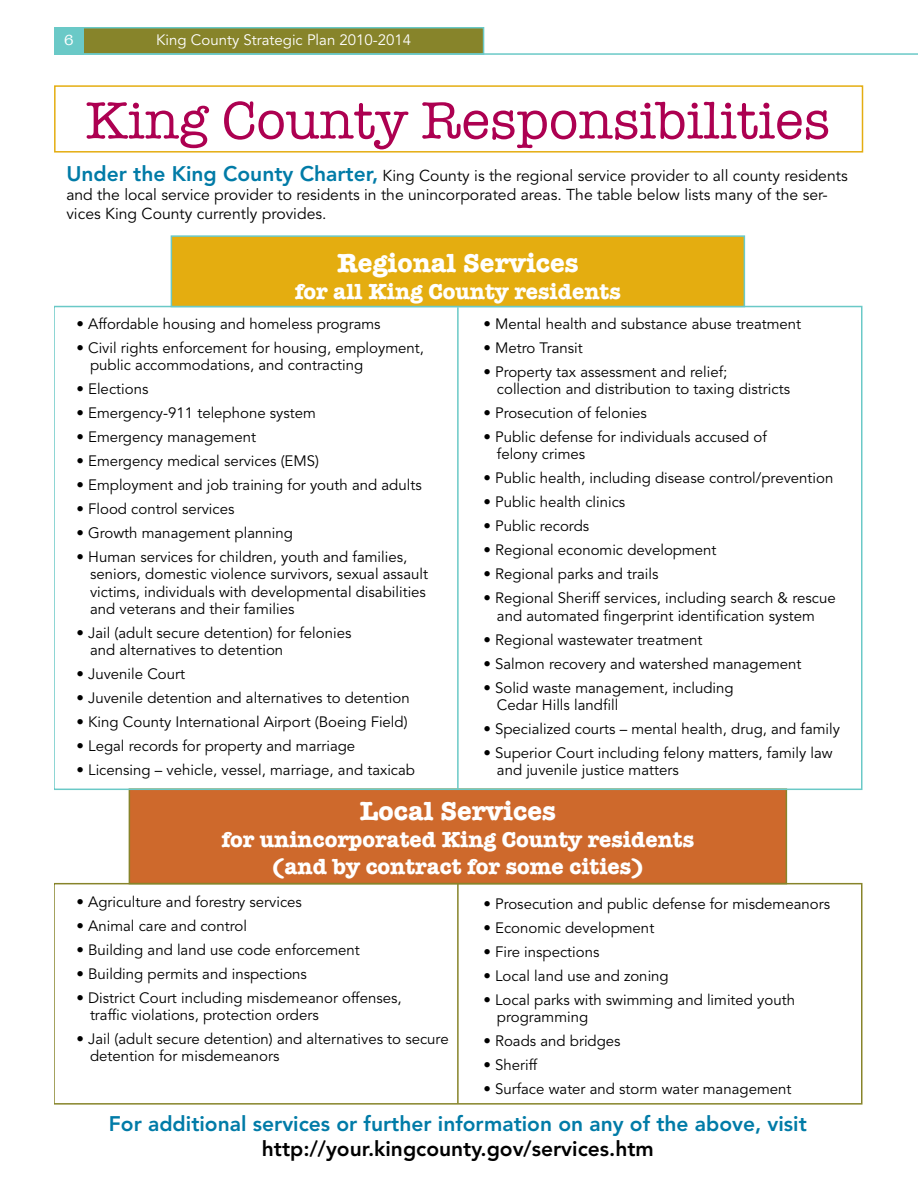
<style>
.page{position:relative;width:918px;height:1188px;background:#fff}
.page>*{position:absolute;margin:0;border:0;box-sizing:border-box;transform-origin:0 0}
.t1{font:54px "American Typewriter";color:#ad0051}
.t2{font:700 27px "American Typewriter";color:#fff}
.t3{font:700 22.5px/27px "American Typewriter";color:#fff;text-align:center}
.t4{font:800 21px "Avenir LT Std";color:#007ba7}
.t5{font:800 21px "Avenir LT Std";color:#000}
.t6{font:15.75px/18.9px "Avenir LT Std";color:#000}
.t7{font:15px/17.2px "Avenir LT Std";color:#000}
.t8{font:15px "Avenir LT Std";color:#fff}
.t9{font:15px "American Typewriter";color:#fff}
.s1{font-weight:800;font-size:21px;color:#007ba7}
</style>
<div class="page">
<div style="left:45px;top:27px;width:439px;height:28px;background:#87842a;border:2px solid #6ac9c7"></div>
<hr style="left:49px;top:53px;width:869px;height:2px;background:#6ac9c7">
<div style="left:54px;top:26px;width:29px;height:28px;background:#6ac9c7"></div>
<div style="left:129px;top:788px;width:658px;height:96px;background:#ce692c;border:2px solid #87842a"></div>
<hr style="left:457px;top:307px;width:2px;height:482px;background:#6ac9c7">
<div style="left:171px;top:235px;width:574px;height:72px;background:#e4ad10;border:2px solid #6ac9c7"></div>
<div style="left:53px;top:883px;width:809px;height:222px;border:2px solid #87842a"></div>
<div style="left:54px;top:85px;width:809px;height:68px;border:2px solid #e4ad10"></div>
<hr style="left:457px;top:883px;width:2px;height:220px;background:#87842a">
<div style="left:0;top:0;width:54px;height:1188px;background:#fff"></div>
<div style="left:0;top:0;width:918px;height:27px;background:#fff"></div>
<p class="t9" style="left:64px;top:29px;width:11px">6</p>
<p class="t8" style="left:156px;top:32px;width:257px">King County Strategic Plan 2010-2014</p>
<h1 class="t1" style="left:86px;top:79px;width:746px">King County Responsibilities</h1>
<p class="t6" style="left:66px;top:167px;width:783px"><span class="s1">Under the King County Charter,</span> King County is the regional service provider to all county residents and the local service provider to residents in the unincorporated areas. The table below lists many of the ser&shy;vices King County currently provides.</p>
<h2 class="t2" style="left:337px;top:240px;width:243px">Regional Services</h2>
<h3 class="t3" style="left:295px;top:277px;width:328px">for all King County residents</h3>
<p class="t7" style="left:76px;top:316px;width:306px">• Affordable housing and homeless programs</p>
<p class="t7" style="left:90px;top:340px;width:335px;text-indent:-14px">• Civil rights enforcement for housing, employment, public accommodations, and contracting</p>
<p class="t7" style="left:76px;top:381px;width:73px">• Elections</p>
<p class="t7" style="left:76px;top:405px;width:241px">• Emergency-911 telephone system</p>
<p class="t7" style="left:76px;top:429px;width:181px">• Emergency management</p>
<p class="t7" style="left:76px;top:453px;width:244px">• Emergency medical services (EMS)</p>
<p class="t7" style="left:76px;top:477px;width:347px">• Employment and job training for youth and adults</p>
<p class="t7" style="left:76px;top:501px;width:160px">• Flood control services</p>
<p class="t7" style="left:76px;top:525px;width:218px">• Growth management planning</p>
<p class="t7" style="left:90px;top:549px;width:340px;text-indent:-14px">• Human services for children, youth and families, seniors, domestic violence survivors, sexual assault victims, individuals with developmental disabilities and veterans and their families</p>
<p class="t7" style="left:90px;top:625px;width:263px;text-indent:-14px">• Jail (adult secure detention) for felonies and alternatives to detention</p>
<p class="t7" style="left:76px;top:666px;width:110px">• Juvenile Court</p>
<p class="t7" style="left:76px;top:690px;width:335px">• Juvenile detention and alternatives to detention</p>
<p class="t7" style="left:76px;top:714px;width:333px">• King County International Airport (Boeing Field)</p>
<p class="t7" style="left:76px;top:738px;width:280px">• Legal records for property and marriage</p>
<p class="t7" style="left:76px;top:762px;width:340px">• Licensing – vehicle, vessel, marriage, and taxicab</p>
<p class="t7" style="left:483px;top:316px;width:319px">• Mental health and substance abuse treatment</p>
<p class="t7" style="left:483px;top:340px;width:101px">• Metro Transit</p>
<p class="t7" style="left:497px;top:364px;width:295px;text-indent:-13px">• Property tax assessment and relief; collection and distribution to taxing districts</p>
<p class="t7" style="left:483px;top:405px;width:165px">• Prosecution of felonies</p>
<p class="t7" style="left:497px;top:429px;width:271px;text-indent:-13px">• Public defense for individuals accused of felony crimes</p>
<p class="t7" style="left:483px;top:470px;width:351px">• Public health, including disease control/prevention</p>
<p class="t7" style="left:483px;top:494px;width:143px">• Public health clinics</p>
<p class="t7" style="left:483px;top:518px;width:107px">• Public records</p>
<p class="t7" style="left:483px;top:542px;width:235px">• Regional economic development</p>
<p class="t7" style="left:483px;top:566px;width:176px">• Regional parks and trails</p>
<p class="t7" style="left:483px;top:590px;width:354px;text-align:center">• Regional Sheriff services, including search &amp; rescue and automated fingerprint identification system</p>
<p class="t7" style="left:483px;top:631px;width:221px">• Regional wastewater treatment</p>
<p class="t7" style="left:483px;top:655px;width:320px">• Salmon recovery and watershed management</p>
<p class="t7" style="left:497px;top:679px;width:238px;text-indent:-13px">• Solid waste management, including<br>Cedar Hills landfill</p>
<p class="t7" style="left:483px;top:721px;width:358px">• Specialized courts – mental health, drug, and family</p>
<p class="t7" style="left:497px;top:745px;width:337px;text-indent:-13px">• Superior Court including felony matters, family law and juvenile justice matters</p>
<h2 class="t2" style="left:360px;top:788px;width:197px">Local Services</h2>
<h3 class="t3" style="left:221px;top:825px;width:474px">for unincorporated King County residents (and by contract for some cities)</h3>
<p class="t7" style="left:76px;top:894px;width:227px">• Agriculture and forestry services</p>
<p class="t7" style="left:76px;top:918px;width:172px">• Animal care and control</p>
<p class="t7" style="left:76px;top:942px;width:285px">• Building and land use code enforcement</p>
<p class="t7" style="left:76px;top:966px;width:232px">• Building permits and inspections</p>
<p class="t7" style="left:90px;top:990px;width:313px;text-indent:-14px">• District Court including misdemeanor offenses, traffic violations, protection orders</p>
<p class="t7" style="left:90px;top:1031px;width:360px;text-indent:-14px">• Jail (adult secure detention) and alternatives to secure detention for misdemeanors</p>
<p class="t7" style="left:483px;top:896px;width:348px">• Prosecution and public defense for misdemeanors</p>
<p class="t7" style="left:483px;top:920px;width:172px">• Economic development</p>
<p class="t7" style="left:483px;top:944px;width:118px">• Fire inspections</p>
<p class="t7" style="left:483px;top:968px;width:187px">• Local land use and zoning</p>
<p class="t7" style="left:497px;top:992px;width:300px;text-indent:-13px">• Local parks with swimming and limited youth programming</p>
<p class="t7" style="left:483px;top:1033px;width:139px">• Roads and bridges</p>
<p class="t7" style="left:483px;top:1057px;width:55px">• Sheriff</p>
<p class="t7" style="left:483px;top:1081px;width:310px">• Surface water and storm water management</p>
<h3 class="t4" style="left:109px;top:1111px;width:699px">For additional services or further information on any of the above, visit</h3>
<h3 class="t5" style="left:262px;top:1137px;width:394px">http://your.kingcounty.gov/services.htm</h3>
</div>
